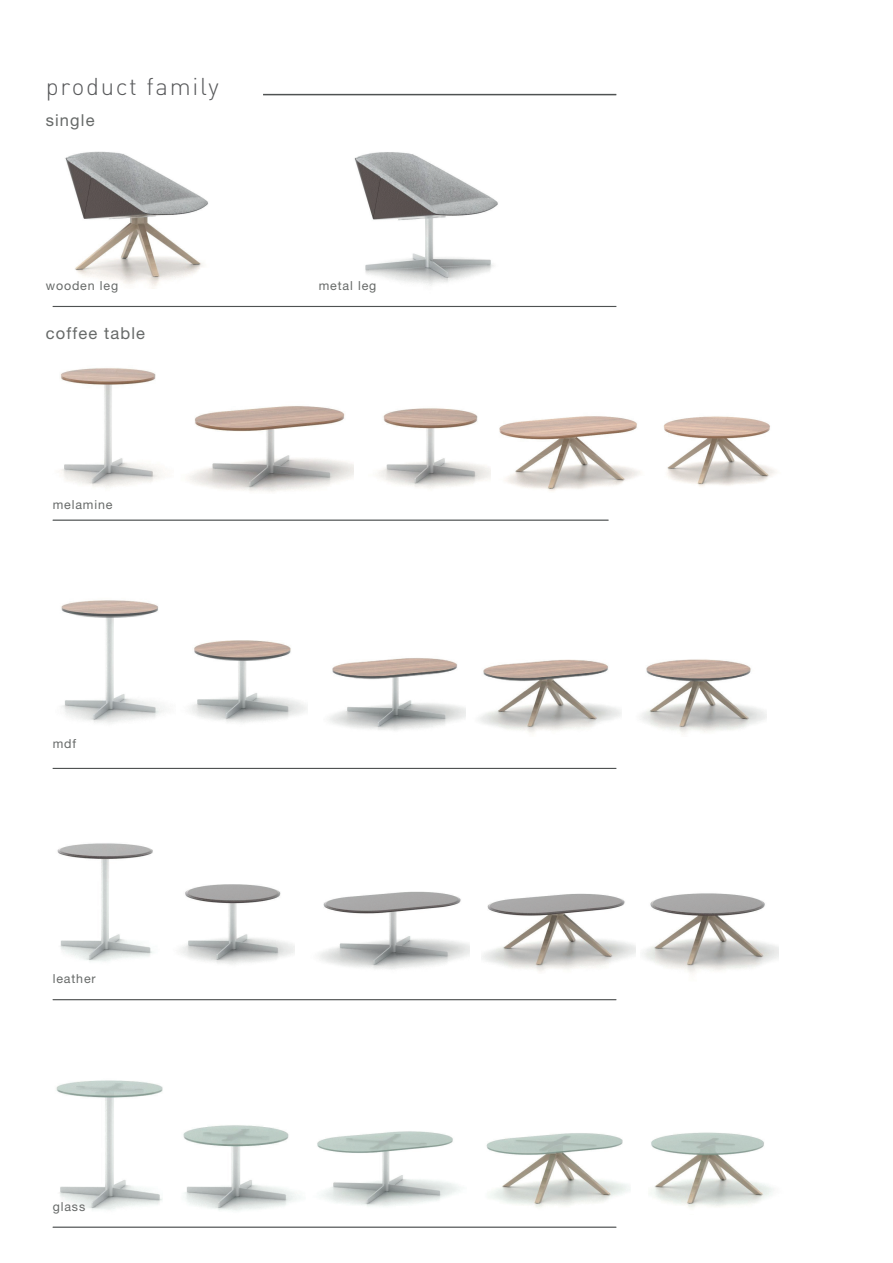
<style>
.page{position:relative;width:893px;height:1263px;background:#fff}
.page>*{position:absolute;margin:0;border:0;box-sizing:border-box;transform-origin:0 0}
.t1{font:300 24px "DIN Pro";letter-spacing:.07em;color:#58595b}
.t2{font:16.5px "Helvetica Neue LT Pro";letter-spacing:.07em;color:#666968}
.t3{font:12.45px "Helvetica Neue LT Pro";letter-spacing:.07em;color:#666968}
</style>
<div class="page">
<hr style="left:263px;top:94px;width:353px;height:1px;background:#4f5252">
<hr style="left:53px;top:519px;width:555px;height:2px;background:#4f5252">
<hr style="left:53px;top:306px;width:563px;height:1px;background:#4f5252">
<hr style="left:53px;top:768px;width:563px;height:1px;background:#4f5252">
<hr style="left:53px;top:999px;width:563px;height:1px;background:#4f5252">
<hr style="left:53px;top:1226px;width:563px;height:2px;background:#4f5252">
<img style="left:65px;top:151px;width:144px;height:136px">
<img style="left:354px;top:152px;width:144px;height:134px">
<img style="left:317px;top:1131px;width:143px;height:76px">
<img style="left:56px;top:1080px;width:107px;height:130px">
<img style="left:183px;top:1125px;width:117px;height:86px">
<img style="left:486px;top:1133px;width:144px;height:74px">
<img style="left:651px;top:1132px;width:123px;height:76px">
<img style="left:57px;top:843px;width:96px;height:119px">
<img style="left:179px;top:884px;width:116px;height:81px">
<img style="left:319px;top:891px;width:151px;height:79px">
<img style="left:482px;top:893px;width:153px;height:79px">
<img style="left:642px;top:893px;width:137px;height:80px">
<img style="left:60px;top:368px;width:102px;height:120px">
<img style="left:188px;top:406px;width:165px;height:86px">
<img style="left:376px;top:408px;width:115px;height:81px">
<img style="left:61px;top:600px;width:103px;height:123px">
<img style="left:190px;top:640px;width:117px;height:83px">
<img style="left:329px;top:658px;width:137px;height:73px">
<img style="left:479px;top:659px;width:142px;height:74px">
<img style="left:640px;top:659px;width:126px;height:75px">
<img style="left:499px;top:416px;width:141px;height:75px">
<img style="left:663px;top:416px;width:113px;height:70px">
<h1 class="t1" style="left:46px;top:67px;width:175px">product family</h1>
<h2 class="t2" style="left:46px;top:111px;width:50px">single</h2>
<p class="t3" style="left:46px;top:278px;width:74px">wooden leg</p>
<p class="t3" style="left:319px;top:278px;width:59px">metal leg</p>
<h2 class="t2" style="left:46px;top:323px;width:101px">coffee table</h2>
<p class="t3" style="left:53px;top:497px;width:61px">melamine</p>
<p class="t3" style="left:53px;top:736px;width:25px">mdf</p>
<p class="t3" style="left:53px;top:971px;width:44px">leather</p>
<p class="t3" style="left:53px;top:1199px;width:34px">glass</p>
</div>
